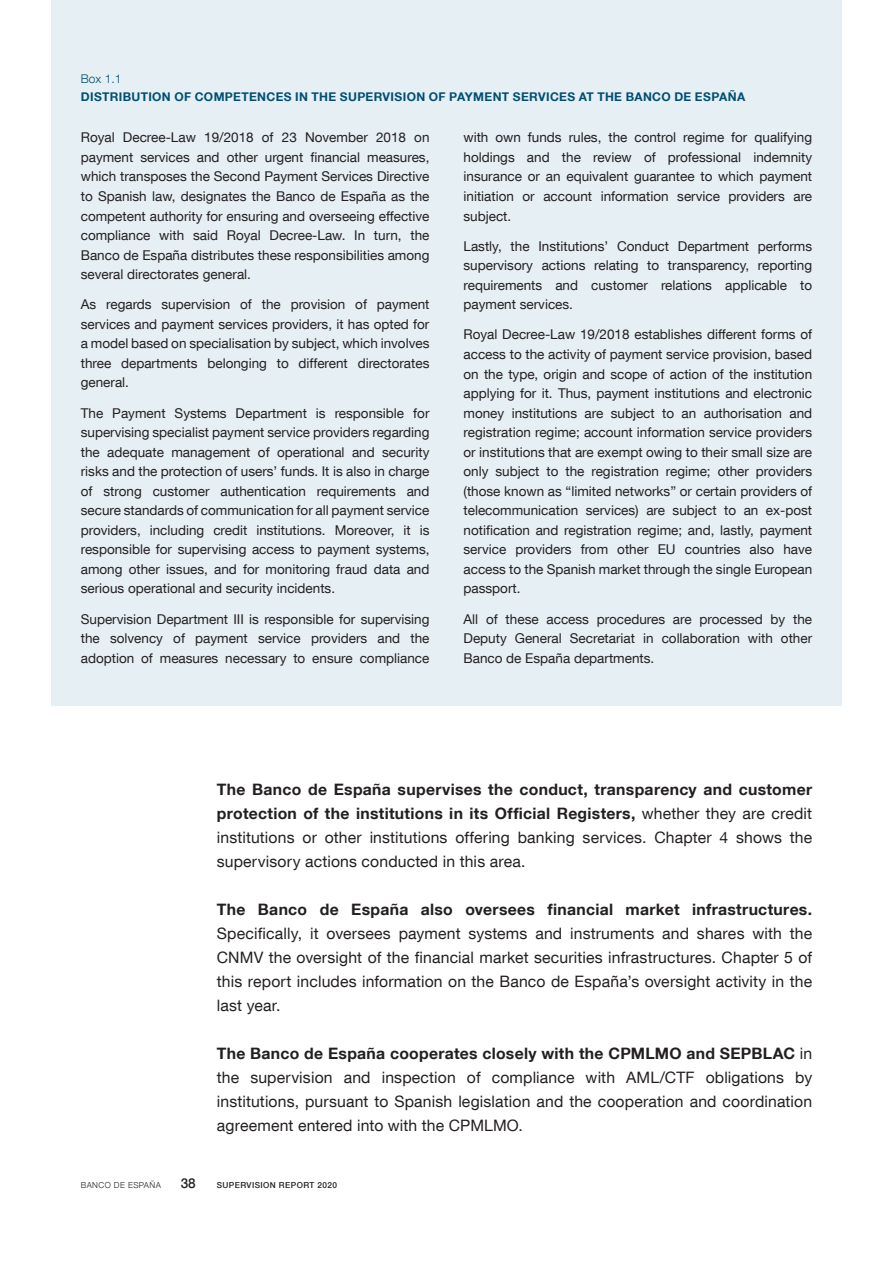
<style>
.page{position:relative;width:893px;height:1263px;background:#fff}
.page>*{position:absolute;margin:0;border:0;box-sizing:border-box;transform-origin:0 0}
.TEXTO_GENERAL{font:15.75px/24px "Bd E Neue Helvetica";letter-spacing:.01em;color:#231f20;text-align:justify}
.TEXTO_RECUADROS{font:13.5px/19.5px "Bd E Neue Helvetica";color:#231f20;text-align:justify}
.t1{font:500 13.5px "Bd E Neue Helvetica";color:#231f20}
.Título_recuadro{font:700 12px "Bd E Neue Helvetica";letter-spacing:.03em;color:#004e71}
.Numero_recuadro{font:300 12px "Bd E Neue Helvetica";color:#004e71}
.t2{font:500 8.25px "Bd E Neue Helvetica";letter-spacing:.05em;color:#231f20}
.t3{font:300 8.25px "Bd E Neue Helvetica";letter-spacing:.05em;color:#231f20}
.s1{font-weight:700}
</style>
<div class="page">
<div style="left:51px;top:0;width:791px;height:705px;background:#e5eff4"></div>
<p class="Numero_recuadro" style="left:81px;top:72px;width:42px">Box 1.1</p>
<p class="Título_recuadro" style="left:81px;top:89px;width:666px">DISTRIBUTION OF COMPETENCES IN THE SUPERVISION OF PAYMENT SERVICES AT THE BANCO DE ESPAÑA</p>
<p class="TEXTO_RECUADROS" style="left:81px;top:128px;width:350px">Royal Decree-Law 19/2018 of 23 November 2018 on payment services and other urgent financial measures, which transposes the Second Payment Services Directive to Spanish law, designates the Banco de España as the competent authority for ensuring and overseeing effective compliance with said Royal Decree-Law. In turn, the Banco de España distributes these responsibilities among several directorates general.</p>
<p class="TEXTO_RECUADROS" style="left:81px;top:294px;width:350px">As regards supervision of the provision of payment services and payment services providers, it has opted for a model based on specialisation by subject, which involves three departments belonging to different directorates general.</p>
<p class="TEXTO_RECUADROS" style="left:81px;top:403px;width:350px">The Payment Systems Department is responsible for supervising specialist payment service providers regarding the adequate management of operational and security risks and the protection of users’ funds. It is also in charge of strong customer authentication requirements and secure standards of communication for all payment service providers, including credit institutions. Moreover, it is responsible for supervising access to payment systems, among other issues, and for monitoring fraud data and serious operational and security incidents.</p>
<p class="TEXTO_RECUADROS" style="left:81px;top:609px;width:350px">Supervision Department III is responsible for supervising the solvency of payment service providers and the adoption of measures necessary to ensure compliance</p>
<p class="TEXTO_RECUADROS" style="left:463px;top:128px;width:350px">with own funds rules, the control regime for qualifying holdings and the review of professional indemnity insurance or an equivalent guarantee to which payment initiation or account information service providers are subject.</p>
<p class="TEXTO_RECUADROS" style="left:463px;top:236px;width:350px">Lastly, the Institutions’ Conduct Department performs supervisory actions relating to transparency, reporting requirements and customer relations applicable to payment services.</p>
<p class="TEXTO_RECUADROS" style="left:463px;top:325px;width:350px">Royal Decree-Law 19/2018 establishes different forms of access to the activity of payment service provision, based on the type, origin and scope of action of the institution applying for it. Thus, payment institutions and electronic money institutions are subject to an authorisation and registration regime; account information service providers or institutions that are exempt owing to their small size are only subject to the registration regime; other providers (those known as “limited networks” or certain providers of telecommunication services) are subject to an ex-post notification and registration regime; and, lastly, payment service providers from other EU countries also have access to the Spanish market through the single European passport.</p>
<p class="TEXTO_RECUADROS" style="left:463px;top:609px;width:350px">All of these access procedures are processed by the Deputy General Secretariat in collaboration with other Banco de España departments.</p>
<p class="TEXTO_GENERAL" style="left:217px;top:777px;width:597px"><span class="s1">The Banco de España supervises the conduct, transparency and customer protection of the institutions in its Official Registers,</span> whether they are credit institutions or other institutions offering banking services. Chapter 4 shows the supervisory actions conducted in this area.</p>
<p class="TEXTO_GENERAL" style="left:217px;top:897px;width:597px"><span class="s1">The Banco de España also oversees financial market infrastructures.<br></span>Specifically, it oversees payment systems and instruments and shares with the CNMV the oversight of the financial market securities infrastructures. Chapter 5 of this report includes information on the Banco de España’s oversight activity in the last year.</p>
<p class="TEXTO_GENERAL" style="left:217px;top:1041px;width:597px"><span class="s1">The Banco de España cooperates closely with the CPMLMO and SEPBLAC</span> in the supervision and inspection of compliance with AML/CTF obligations by institutions, pursuant to Spanish legislation and the cooperation and coordination agreement entered into with the CPMLMO.</p>
<p class="t3" style="left:81px;top:1180px;width:82px">BANCO DE ESPAÑA</p>
<p class="t1" style="left:181px;top:1175px;width:16px">38</p>
<p class="t2" style="left:217px;top:1180px;width:122px">SUPERVISION REPORT 2020</p>
</div>
